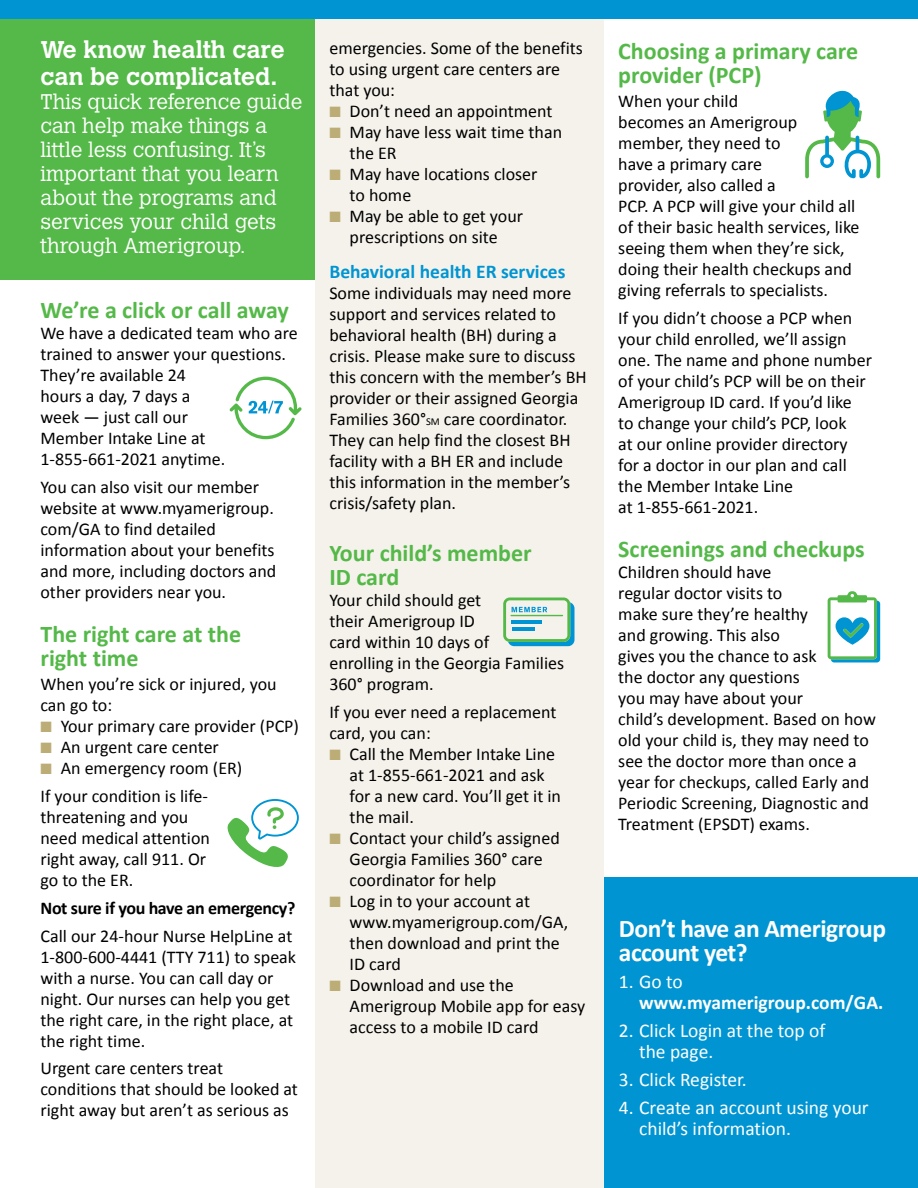
<style>
.page{position:relative;width:918px;height:1188px;background:#fff}
.page>*{position:absolute;margin:0;border:0;box-sizing:border-box;transform-origin:0 0}
.t1{font:700 25.5px/24px "Calibri";letter-spacing:-.02em;color:#fff}
.t2{font:700 24px/24px "Calibri";color:#54b948}
.t3{font:700 24px/27px "Calvert MT Std";color:#fff}
.t4{font:300 21px/24px "Calvert MT Std";color:#fff}
.t5{font:19.5px/21px "Calibri";color:#fff}
.t6{font:700 19.5px/21px "Calibri";color:#fff}
.t7{font:700 19.5px "Calibri";color:#0095d2}
.t8{font:18px/21px "Calibri";color:#000}
.t9{font:700 18px "Calibri";letter-spacing:-.02em;color:#000}
.s1{color:#bbad75}
.s2{font-size:10.5px}
.s3{font-weight:400}
</style>
<div class="page">
<div style="left:603px;top:878px;width:315px;height:310px;background:#0095d2"></div>
<div style="left:0;top:0;width:315px;height:280px;background:#54b948"></div>
<div style="left:315px;top:0;width:288px;height:1188px;background:#f5f2eb"></div>
<div style="left:0;top:0;width:918px;height:18px;background:#0095d2"></div>
<svg style="left:230px;top:377px;width:72px;height:62px"></svg>
<svg style="left:227px;top:799px;width:72px;height:68px"></svg>
<svg style="left:503px;top:598px;width:71px;height:48px"></svg>
<hr style="left:510px;top:615px;width:53px;height:1px;background:#54b948">
<hr style="left:512px;top:620px;width:30px;height:4px;background:#0095d2">
<hr style="left:512px;top:627px;width:22px;height:4px;background:#0095d2">
<svg style="left:805px;top:90px;width:75px;height:88px"></svg>
<svg style="left:828px;top:591px;width:52px;height:71px"></svg>
<p class="t3" style="left:40px;top:36px;width:246px">We know health care can be complicated.</p>
<p class="t4" style="left:41px;top:90px;width:263px">This quick reference guide can help make things a little less confusing. It’s important that you learn about the programs and services your child gets through Amerigroup.</p>
<h2 class="t2" style="left:40px;top:297px;width:250px">We’re a click or call away</h2>
<p class="t8" style="left:40px;top:322px;width:259px">We have a dedicated team who are trained to answer your questions.</p>
<p class="t8" style="left:40px;top:364px;width:186px">They’re available 24 hours a day, 7 days a week — just call our<br>Member Intake Line at<br>1-855-661-2021 anytime.</p>
<p class="t8" style="left:40px;top:476px;width:237px">You can also visit our member website at www.myamerigroup. com/GA to find detailed information about your benefits and more, including doctors and other providers near you.</p>
<h2 class="t2" style="left:40px;top:621px;width:202px">The right care at the right time</h2>
<p class="t8" style="left:40px;top:674px;width:238px">When you’re sick or injured, you can go to:</p>
<p class="t8" style="left:41px;top:716px;width:260px"><span class="s1">■</span> Your primary care provider (PCP)</p>
<p class="t8" style="left:41px;top:737px;width:180px"><span class="s1">■</span> An urgent care center</p>
<p class="t8" style="left:41px;top:758px;width:203px"><span class="s1">■</span> An emergency room (ER)</p>
<p class="t8" style="left:40px;top:786px;width:171px">If your condition is life&shy;threatening and you need medical attention right away, call 911. Or go to the ER.</p>
<h3 class="t9" style="left:40px;top:897px;width:256px">Not sure if you have an emergency?</h3>
<p class="t8" style="left:40px;top:925px;width:257px">Call our 24-hour Nurse HelpLine at<br>1-800-600-4441 (TTY 711) to speak with a nurse. You can call day or night. Our nurses can help you get the right care, in the right place, at the right time.</p>
<p class="t8" style="left:40px;top:1058px;width:259px">Urgent care centers treat conditions that should be looked at right away but aren’t as serious as</p>
<p class="t8" style="left:329px;top:38px;width:255px">emergencies. Some of the benefits to using urgent care centers are that you:</p>
<p class="t8" style="left:329px;top:101px;width:225px"><span class="s1">■</span> Don’t need an appointment</p>
<p class="t8" style="left:350px;top:122px;width:214px;text-indent:-20px"><span class="s1">■</span> May have less wait time than the ER</p>
<p class="t8" style="left:350px;top:164px;width:189px;text-indent:-20px"><span class="s1">■</span> May have locations closer to home</p>
<p class="t8" style="left:329px;top:206px;width:195px;text-align:center"><span class="s1">■</span> May be able to get your prescriptions on site</p>
<h3 class="t7" style="left:329px;top:260px;width:238px">Behavioral health ER services</h3>
<p class="t8" style="left:329px;top:283px;width:259px">Some individuals may need more support and services related to behavioral health (BH) during a crisis. Please make sure to discuss this concern with the member’s BH provider or their assigned Georgia<br>Families 360°<span class="s2">SM</span> care coordinator.<br>They can help find the closest BH facility with a BH ER and include this information in the member’s crisis/safety plan.</p>
<h2 class="t2" style="left:329px;top:540px;width:204px">Your child’s member<br>ID card</h2>
<p class="t8" style="left:329px;top:589px;width:236px">Your child should get<br>their Amerigroup ID<br>card within 10 days of<br>enrolling in the Georgia Families<br>360° program.</p>
<p class="t8" style="left:329px;top:701px;width:229px">If you ever need a replacement card, you can:</p>
<p class="t8" style="left:350px;top:743px;width:213px;text-indent:-20px"><span class="s1">■</span> Call the Member Intake Line at 1-855-661-2021 and ask for a new card. You’ll get it in the mail.</p>
<p class="t8" style="left:350px;top:827px;width:212px;text-indent:-20px"><span class="s1">■</span> Contact your child’s assigned<br>Georgia Families 360° care coordinator for help</p>
<p class="t8" style="left:350px;top:890px;width:220px;text-indent:-20px"><span class="s1">■</span> Log in to your account at www.myamerigroup.com/GA, then download and print the<br>ID card</p>
<p class="t8" style="left:350px;top:974px;width:237px;text-indent:-20px"><span class="s1">■</span> Download and use the<br>Amerigroup Mobile app for easy access to a mobile ID card</p>
<h2 class="t2" style="left:618px;top:37px;width:242px">Choosing a primary care provider (PCP)</h2>
<p class="t8" style="left:618px;top:91px;width:243px">When your child<br>becomes an Amerigroup member, they need to<br>have a primary care<br>provider, also called a<br>PCP. A PCP will give your child all of their basic health services, like seeing them when they’re sick, doing their health checkups and giving referrals to specialists.</p>
<p class="t8" style="left:618px;top:307px;width:255px">If you didn’t choose a PCP when your child enrolled, we’ll assign one. The name and phone number of your child’s PCP will be on their<br>Amerigroup ID card. If you’d like<br>to change your child’s PCP, look<br>at our online provider directory for a doctor in our plan and call the Member Intake Line<br>at 1-855-661-2021.</p>
<h2 class="t2" style="left:618px;top:536px;width:248px">Screenings and checkups</h2>
<p class="t8" style="left:618px;top:562px;width:259px">Children should have<br>regular doctor visits to<br>make sure they’re healthy<br>and growing. This also<br>gives you the chance to ask<br>the doctor any questions<br>you may have about your<br>child’s development. Based on how old your child is, they may need to see the doctor more than once a year for checkups, called Early and<br>Periodic Screening, Diagnostic and<br>Treatment (EPSDT) exams.</p>
<h3 class="t1" style="left:619px;top:915px;width:269px">Don’t have an Amerigroup account yet?</h3>
<p class="t6" style="left:639px;top:970px;width:246px;text-indent:-20px"><span class="s3">1. Go to </span>www.myamerigroup.com/GA.</p>
<p class="t5" style="left:639px;top:1020px;width:188px;text-indent:-20px">2. Click Login at the top of the page.</p>
<p class="t5" style="left:619px;top:1069px;width:129px">3. Click Register.</p>
<p class="t5" style="left:639px;top:1097px;width:231px;text-indent:-20px">4. Create an account using your child’s information.</p>
</div>
